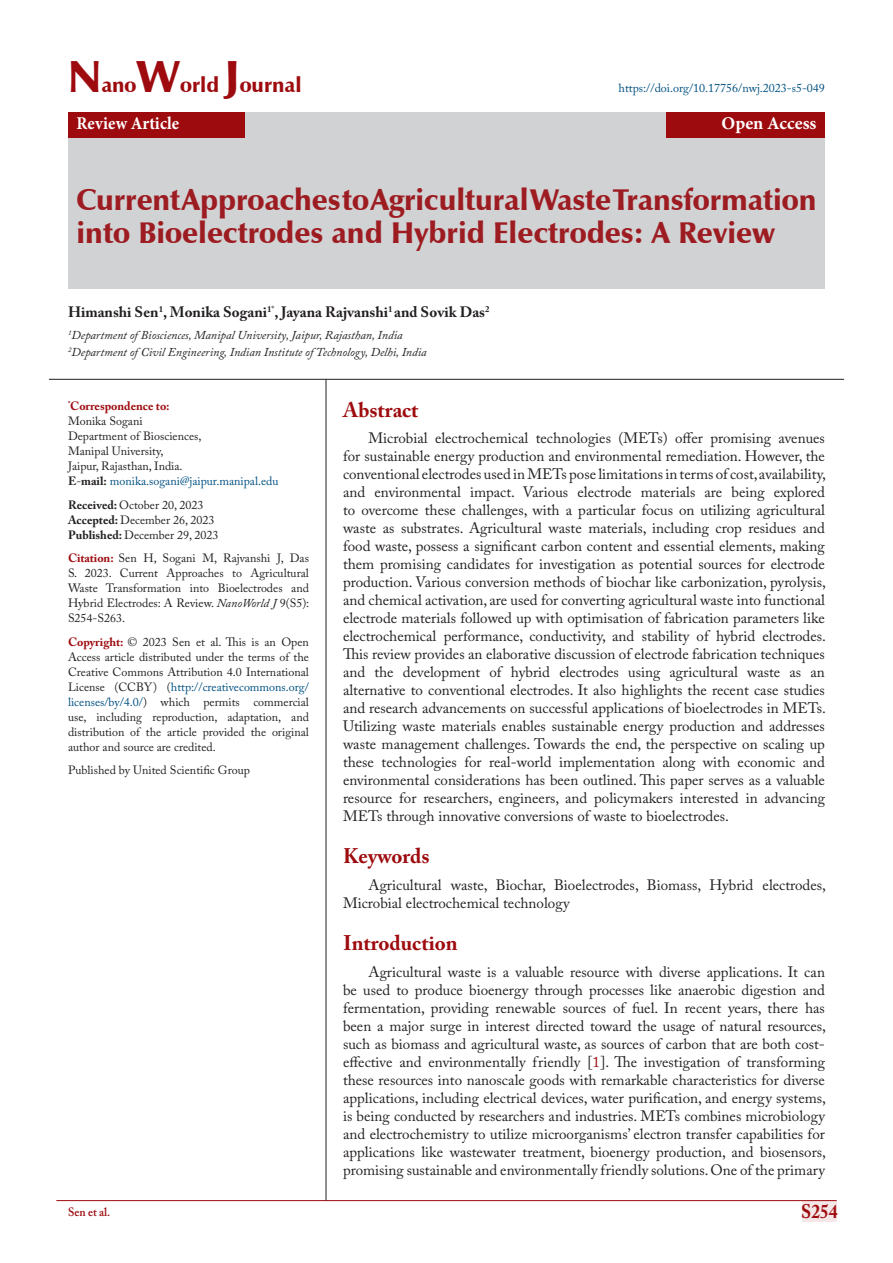
<style>
.page{position:relative;width:893px;height:1263px;background:#fff}
.page>*{position:absolute;margin:0;border:0;box-sizing:border-box;transform-origin:0 0}
.t1{font:900 30px/33px "Zapf Humanist 601 BT";letter-spacing:-.005em;color:#9d1c21}
.Heading-01{font:700 21px "Adobe Caslon Pro";color:#9e0b0f}
.t2{font:900 21px "Zapf Humanist 601 BT";color:#9e0b0f}
.t3{font:700 19.5px "Adobe Caslon Pro";color:#9e0b0f;scale:.9 1}
.t4{font:700 18px "Minion Pro";letter-spacing:.005em;color:#fff;scale:.93 1}
.t5{font:700 18px "Minion Pro";letter-spacing:.005em;color:#fff}
.Paragraph-new{font:15px/18px "Adobe Caslon Pro";color:#231f20;text-align:justify}
.t6{font:700 15px "Adobe Caslon Pro";color:#231f20}
.t7{font:12px/15px "Adobe Caslon Pro";color:#231f20;text-align:justify}
.t8{font:italic 12px "Adobe Caslon Pro";color:#231f20}
.t9{font:12px "Adobe Caslon Pro";color:#005082}
.t10{font:700 12px "Adobe Caslon Pro";color:#9e0b0f}
.t11{font:600 12px "Adobe Caslon Pro";color:#9e0b0f;scale:.95 1}
.s1{font-size:45px}
.s2{font-weight:700;color:#231f20}
.s3{color:#231f20}
.s4{font-weight:700}
.s5{font-weight:700;color:#9e0b0f}
.s6{font-style:italic}
.s7{color:#005082}
.s8{color:#9e0b0f}
</style>
<div class="page">
<div style="left:802px;top:1200px;width:35px;height:21px;background:#f5e7e7"></div>
<hr style="left:56px;top:1200px;width:781px;height:1px;background:#9e0b0f">
<div style="left:68px;top:112px;width:757px;height:177px;background:#d1d2d4"></div>
<div style="left:68px;top:112px;width:177px;height:26px;background:#9e0b0f"></div>
<div style="left:666px;top:112px;width:159px;height:26px;background:#9e0b0f"></div>
<hr style="left:326px;top:379px;width:1px;height:821px;background:#231f20">
<hr style="left:49px;top:379px;width:795px;height:1px;background:#231f20">
<p class="t2" style="left:68px;top:72px;width:235px"><span class="s1">N</span>ano<span class="s1">W</span>orld <span class="s1">J</span>ournal</p>
<p class="t4" style="left:77px;top:111px;width:112px">Review Article</p>
<p class="t5" style="left:721px;top:111px;width:96px">Open Access</p>
<p class="t9" style="left:619px;top:81px;width:208px">https://doi.org/10.17756/nwj.2023-s5-049</p>
<p class="t1" style="left:77px;top:183px;width:741px">Current Approaches to Agricultural Waste Transformation into Bioelectrodes and Hybrid Electrodes: A Review</p>
<p class="t6" style="left:68px;top:303px;width:423px">Himanshi Sen<sup>1</sup>, Monika Sogani<sup>1</sup><sup>*</sup>, Jayana Rajvanshi<sup>1</sup> and Sovik Das<sup>2</sup></p>
<p class="t8" style="left:68px;top:328px;width:336px"><sup>1</sup>Department of Biosciences, Manipal University, Jaipur, Rajasthan, India</p>
<p class="t8" style="left:68px;top:345px;width:360px"><sup>2</sup>Department of Civil Engineering, Indian Institute of Technology, Delhi, India</p>
<p class="t10" style="left:68px;top:399px;width:103px"><sup>*</sup>Correspondence to:</p>
<p class="t7" style="left:68px;top:413px;width:76px">Monika Sogani</p>
<p class="t7" style="left:68px;top:428px;width:135px">Department of Biosciences,</p>
<p class="t7" style="left:68px;top:443px;width:97px">Manipal University,</p>
<p class="t7" style="left:68px;top:458px;width:116px">Jaipur, Rajasthan, India.</p>
<p class="t9" style="left:68px;top:474px;width:212px"><span class="s2">E</span><span class="s3">-</span><span class="s2">mail:</span> monika.sogani@jaipur.manipal.edu</p>
<p class="t7" style="left:68px;top:497px;width:137px"><span class="s4">Received:</span> October 20, 2023</p>
<p class="t7" style="left:68px;top:512px;width:148px"><span class="s4">Accepted:</span> December 26, 2023</p>
<p class="t7" style="left:68px;top:527px;width:152px"><span class="s4">Published:</span> December 29, 2023</p>
<p class="t7" style="left:68px;top:550px;width:243px"><span class="s5">Citation:</span> Sen H, Sogani M, Rajvanshi J, Das S. 2023. Current Approaches to Agricultural Waste Transformation into Bioelectrodes and Hybrid Electrodes: A Review. <span class="s6">NanoWorld J</span> 9(S5):<br>S254-S263.</p>
<p class="t7" style="left:68px;top:634px;width:242px"><span class="s5">Copyright:</span> © 2023 Sen et al. This is an Open Access article distributed under the terms of the Creative Commons Attribution 4.0 International License (CCBY) (<span class="s7">http://creativecommons.org/ licenses/by/4.0/</span>) which permits commercial use, including reproduction, adaptation, and distribution of the article provided the original author and source are credited.</p>
<p class="t7" style="left:68px;top:762px;width:183px">Published by United Scientific Group</p>
<p class="Heading-01" style="left:343px;top:397px;width:77px">Abstract</p>
<p class="Paragraph-new" style="left:343px;top:429px;width:484px;text-indent:26px">Microbial electrochemical technologies (METs) offer promising avenues for sustainable energy production and environmental remediation. However, the conventional electrodes used in METs pose limitations in terms of cost, availability, and environmental impact. Various electrode materials are being explored to overcome these challenges, with a particular focus on utilizing agricultural waste as substrates. Agricultural waste materials, including crop residues and food waste, possess a significant carbon content and essential elements, making them promising candidates for investigation as potential sources for electrode production. Various conversion methods of biochar like carbonization, pyrolysis, and chemical activation, are used for converting agricultural waste into functional electrode materials followed up with optimisation of fabrication parameters like electrochemical performance, conductivity, and stability of hybrid electrodes.<br>This review provides an elaborative discussion of electrode fabrication techniques and the development of hybrid electrodes using agricultural waste as an alternative to conventional electrodes. It also highlights the recent case studies and research advancements on successful applications of bioelectrodes in METs.<br>Utilizing waste materials enables sustainable energy production and addresses waste management challenges. Towards the end, the perspective on scaling up these technologies for real-world implementation along with economic and environmental considerations has been outlined. This paper serves as a valuable resource for researchers, engineers, and policymakers interested in advancing METs through innovative conversions of waste to bioelectrodes.</p>
<p class="Heading-01" style="left:343px;top:844px;width:88px">Keywords</p>
<p class="Paragraph-new" style="left:343px;top:876px;width:484px;text-indent:26px">Agricultural waste, Biochar, Bioelectrodes, Biomass, Hybrid electrodes,<br>Microbial electrochemical technology</p>
<p class="Heading-01" style="left:343px;top:930px;width:116px">Introduction</p>
<p class="Paragraph-new" style="left:343px;top:962px;width:484px;text-indent:26px">Agricultural waste is a valuable resource with diverse applications. It can be used to produce bioenergy through processes like anaerobic digestion and fermentation, providing renewable sources of fuel. In recent years, there has been a major surge in interest directed toward the usage of natural resources, such as biomass and agricultural waste, as sources of carbon that are both cost&shy;effective and environmentally friendly [<span class="s8">1</span>]. The investigation of transforming these resources into nanoscale goods with remarkable characteristics for diverse applications, including electrical devices, water purification, and energy systems, is being conducted by researchers and industries. METs combines microbiology and electrochemistry to utilize microorganisms’ electron transfer capabilities for applications like wastewater treatment, bioenergy production, and biosensors, promising sustainable and environmentally friendly solutions. One of the primary</p>
<p class="t11" style="left:68px;top:1204px;width:46px">Sen et al.</p>
<h3 class="t3" style="left:801px;top:1200px;width:42px">S254</h3>
</div>
